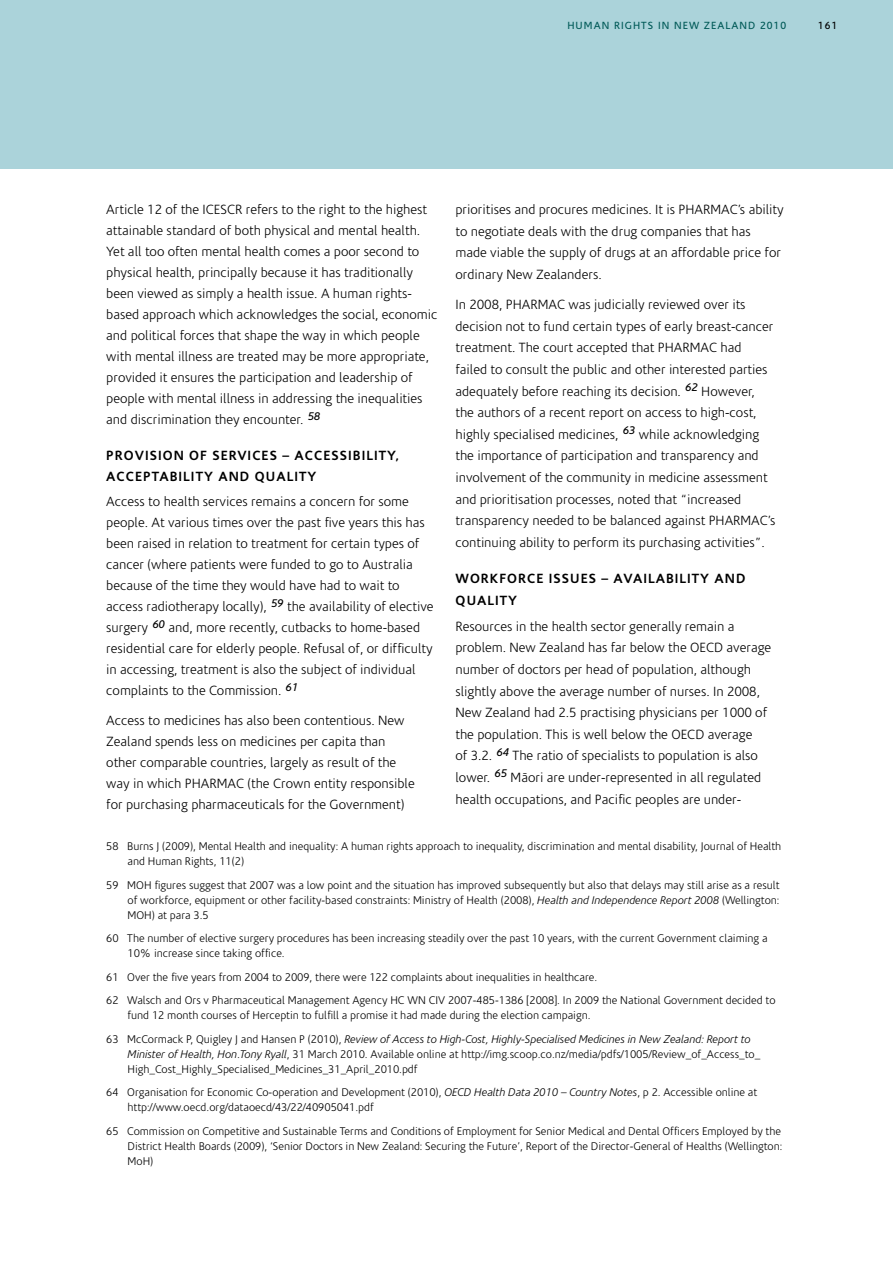
<style>
.page{position:relative;width:893px;height:1263px;background:#fff}
.page>*{position:absolute;margin:0;border:0;box-sizing:border-box;transform-origin:0 0}
.t1{font:300 13.5px/21px "Coris Macron";color:#000}
.t2{font:700 13.5px/21px "Coris Macron";letter-spacing:.075em;color:#000}
.t3{font:300 11.25px/15px "Coris Macron";color:#000}
.t4{font:10.5px "Coris Macron";letter-spacing:.1em;color:#005957}
.t5{font:10.5px "Coris Macron";color:#000}
.s1{font-style:italic}
</style>
<div class="page">
<div style="left:0;top:0;width:893px;height:169px;background:#abd3da"></div>
<p class="t4" style="left:567px;top:20px;width:220px">HUMAN RIGHTS IN NEW ZEALAND 2010</p>
<p class="t5" style="left:818px;top:20px;width:21px">161</p>
<p class="t1" style="left:106px;top:200px;width:333px">Article 12 of the ICESCR refers to the right to the highest attainable standard of both physical and mental health.<br>Yet all too often mental health comes a poor second to physical health, principally because it has traditionally been viewed as simply a health issue. A human rights&shy;based approach which acknowledges the social, economic and political forces that shape the way in which people with mental illness are treated may be more appropriate, provided it ensures the participation and leadership of people with mental illness in addressing the inequalities and discrimination they encounter. <sup>58</sup></p>
<p class="t2" style="left:106px;top:445px;width:294px">PROVISION OF SERVICES – ACCESSIBILITY,<br>ACCEPTABILITY AND QUALITY</p>
<p class="t1" style="left:106px;top:492px;width:329px">Access to health services remains a concern for some people. At various times over the past five years this has been raised in relation to treatment for certain types of cancer (where patients were funded to go to Australia because of the time they would have had to wait to access radiotherapy locally), <sup>59</sup> the availability of elective surgery <sup>60</sup> and, more recently, cutbacks to home-based residential care for elderly people. Refusal of, or difficulty in accessing, treatment is also the subject of individual complaints to the Commission. <sup>61</sup></p>
<p class="t1" style="left:106px;top:710px;width:310px">Access to medicines has also been contentious. New Zealand spends less on medicines per capita than other comparable countries, largely as result of the way in which PHARMAC (the Crown entity responsible for purchasing pharmaceuticals for the Government)</p>
<p class="t1" style="left:455px;top:199px;width:330px;line-height:21.6px">prioritises and procures medicines. It is PHARMAC’s ability to negotiate deals with the drug companies that has made viable the supply of drugs at an affordable price for ordinary New Zealanders.</p>
<p class="t1" style="left:455px;top:294px;width:321px;line-height:21.6px">In 2008, PHARMAC was judicially reviewed over its decision not to fund certain types of early breast-cancer treatment. The court accepted that PHARMAC had failed to consult the public and other interested parties adequately before reaching its decision. <sup>62</sup> However, the authors of a recent report on access to high-cost, highly specialised medicines, <sup>63</sup> while acknowledging the importance of participation and transparency and involvement of the community in medicine assessment and prioritisation processes, noted that “increased transparency needed to be balanced against PHARMAC’s continuing ability to perform its purchasing activities”.</p>
<p class="t2" style="left:455px;top:568px;width:291px;line-height:21.6px">WORKFORCE ISSUES – AVAILABILITY AND<br>QUALITY</p>
<p class="t1" style="left:455px;top:616px;width:317px;line-height:21.6px">Resources in the health sector generally remain a problem. New Zealand has far below the OECD average number of doctors per head of population, although slightly above the average number of nurses. In 2008, New Zealand had 2.5 practising physicians per 1000 of the population. This is well below the OECD average<br>of 3.2. <sup>64</sup> The ratio of specialists to population is also lower. <sup>65</sup> Mäori are under-represented in all regulated health occupations, and Pacific peoples are under-</p>
<p class="t3" style="left:128px;top:839px;width:655px;text-indent:-21px">58 Burns J (2009), Mental Health and inequality: A human rights approach to inequality, discrimination and mental disability, Journal of Health and Human Rights, 11(2)</p>
<p class="t3" style="left:128px;top:878px;width:654px;text-align:justify;text-indent:-21px">59 MOH figures suggest that 2007 was a low point and the situation has improved subsequently but also that delays may still arise as a result of workforce, equipment or other facility-based constraints: Ministry of Health (2008), <span class="s1">Health and Independence Report 2008</span> (Wellington:<br>MOH) at para 3.5</p>
<p class="t3" style="left:128px;top:931px;width:641px;text-indent:-21px">60 The number of elective surgery procedures has been increasing steadily over the past 10 years, with the current Government claiming a<br>10% increase since taking office.</p>
<p class="t3" style="left:106px;top:966px;width:671px;line-height:23.5px">61 Over the five years from 2004 to 2009, there were 122 complaints about inequalities in healthcare.<br>62 Walsch and Ors v Pharmaceutical Management Agency HC WN CIV 2007-485-1386 [2008]. In 2009 the National Government decided to</p>
<p class="t3" style="left:106px;top:1004px;width:646px;line-height:23.5px;text-indent:21px">fund 12 month courses of Herceptin to fulfill a promise it had made during the election campaign.<br>63 McCormack P, Quigley J and Hansen P (2010), <span class="s1">Review of Access to High-Cost, Highly-Specialised Medicines in New Zealand: Report to</span></p>
<p class="t3" style="left:128px;top:1047px;width:634px"><span class="s1">Minister of Health, Hon.Tony Ryall</span>, 31 March 2010. Available online at http://img.scoop.co.nz/media/pdfs/1005/Review_of_Access_to_<br>High_Cost_Highly_Specialised_Medicines_31_April_2010.pdf</p>
<p class="t3" style="left:128px;top:1085px;width:631px;text-indent:-21px">64 Organisation for Economic Co-operation and Development (2010), <span class="s1">OECD Health Data 2010 – Country Notes</span>, p 2. Accessible online at http://www.oecd.org/dataoecd/43/22/40905041.pdf</p>
<p class="t3" style="left:128px;top:1124px;width:656px;text-align:justify;text-indent:-21px">65 Commission on Competitive and Sustainable Terms and Conditions of Employment for Senior Medical and Dental Officers Employed by the District Health Boards (2009), ‘Senior Doctors in New Zealand: Securing the Future’, Report of the Director-General of Healths (Wellington:<br>MoH)</p>
</div>
